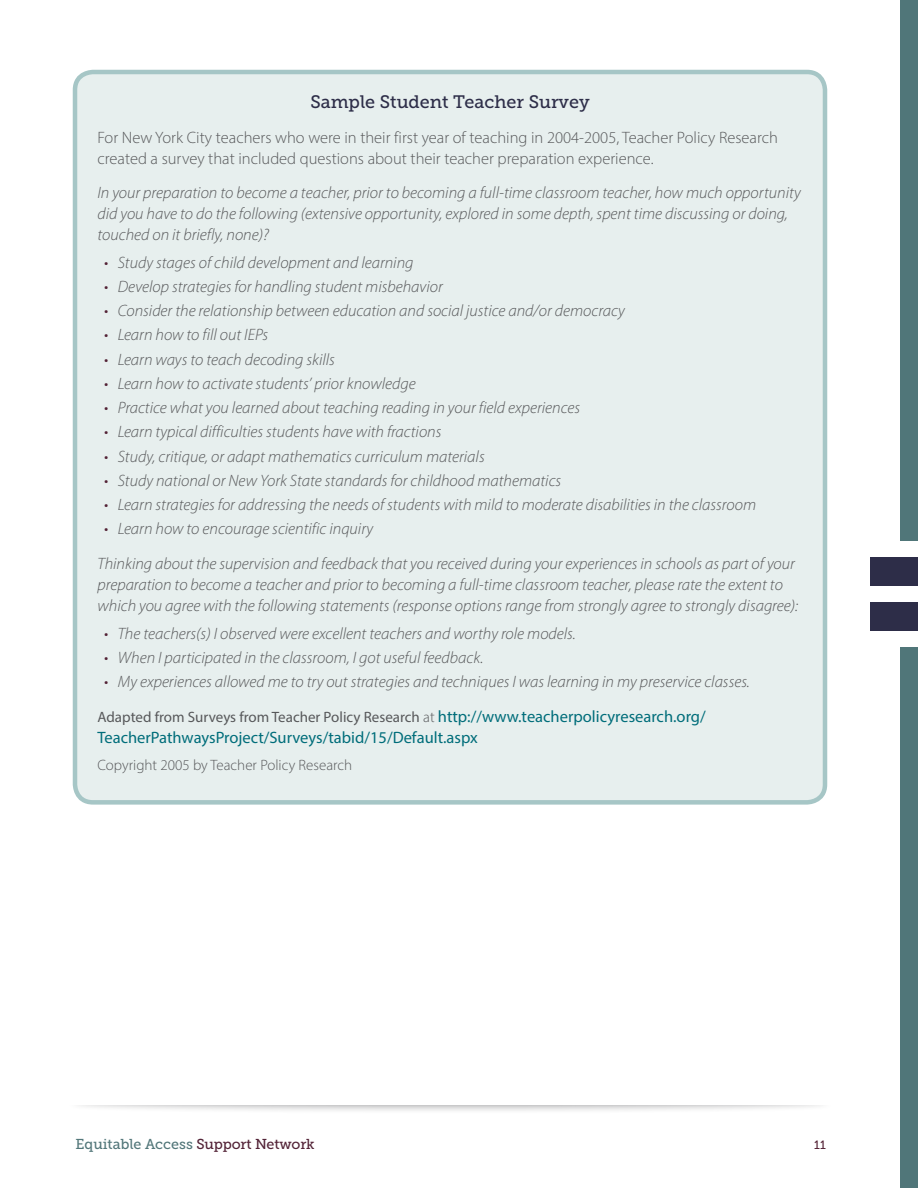
<style>
.page{position:relative;width:918px;height:1188px;background:#fff}
.page>*{position:absolute;margin:0;border:0;box-sizing:border-box;transform-origin:0 0}
.title_level_2{font:18px "Museo Slab 500";color:#2d2d48}
.title_level_2-2{font:italic 300 16.5px/21px "Myriad Pro";color:#57585a}
.title_level_2-3{font:300 16.5px/21px "Myriad Pro";color:#57585a}
.title_level_2-4{font:16.5px "Myriad Pro";color:#006d7a}
.title_level_2-5{font:15px "Myriad Pro";color:#57585a}
.title_level_2-6{font:300 15px "Myriad Pro";color:#57585a}
.t1{font:14.25px "Museo Slab 500";letter-spacing:-.01em;color:#53777a}
.t2{font:12px "Museo Slab 500";color:#542336}
.s1{color:#542336}
.s2{font-weight:300}
.s3{font-size:16.5px;color:#006d7a}
.s4{color:#532337}
</style>
<div class="page">
<div style="left:900px;top:0;width:18px;height:541px;background:#507679"></div>
<div style="left:870px;top:557px;width:48px;height:29px;background:#2d2d48"></div>
<div style="left:870px;top:602px;width:48px;height:29px;background:#2d2d48"></div>
<div style="left:900px;top:647px;width:18px;height:541px;background:#507679"></div>
<div style="left:67px;top:1088px;width:767px;height:26px;background:#808083;opacity:.75"></div>
<div style="left:37px;top:1082px;width:827px;height:24px;background:#fff"></div>
<div style="left:75px;top:72px;width:750px;height:730px;background:#e7efee;border-radius:18px"></div>
<div style="left:73px;top:70px;width:754px;height:735px;border:4px solid #a6c6c6;border-radius:18px"></div>
<p class="title_level_2" style="left:310px;top:92px;width:281px">Sample Student Teacher Survey</p>
<p class="title_level_2-3" style="left:98px;top:126px;width:682px">For New York City teachers who were in their first year of teaching in 2004-2005, Teacher Policy Research created a survey that included questions about their teacher preparation experience.</p>
<p class="title_level_2-2" style="left:98px;top:182px;width:705px">In your preparation to become a teacher, prior to becoming a full-time classroom teacher, how much opportunity did you have to do the following (extensive opportunity, explored in some depth, spent time discussing or doing, touched on it briefly, none)?</p>
<p class="title_level_2-2" style="left:104px;top:252px;width:311px"><span class="s1">•</span> Study stages of child development and learning</p>
<p class="title_level_2-2" style="left:104px;top:276px;width:340px"><span class="s1">•</span> Develop strategies for handling student misbehavior</p>
<p class="title_level_2-2" style="left:104px;top:300px;width:522px"><span class="s1">•</span> Consider the relationship between education and social justice and/or democracy</p>
<p class="title_level_2-2" style="left:104px;top:324px;width:166px"><span class="s1">•</span> Learn how to fill out IEPs</p>
<p class="title_level_2-2" style="left:104px;top:349px;width:232px"><span class="s1">•</span> Learn ways to teach decoding skills</p>
<p class="title_level_2-2" style="left:104px;top:373px;width:313px"><span class="s1">•</span> Learn how to activate students’ prior knowledge</p>
<p class="title_level_2-2" style="left:104px;top:397px;width:477px"><span class="s1">•</span> Practice what you learned about teaching reading in your field experiences</p>
<p class="title_level_2-2" style="left:104px;top:421px;width:339px"><span class="s1">•</span> Learn typical difficulties students have with fractions</p>
<p class="title_level_2-2" style="left:104px;top:446px;width:382px"><span class="s1">•</span> Study, critique, or adapt mathematics curriculum materials</p>
<p class="title_level_2-2" style="left:104px;top:470px;width:459px"><span class="s1">•</span> Study national or New York State standards for childhood mathematics</p>
<p class="title_level_2-2" style="left:104px;top:494px;width:653px"><span class="s1">•</span> Learn strategies for addressing the needs of students with mild to moderate disabilities in the classroom</p>
<p class="title_level_2-2" style="left:104px;top:518px;width:270px"><span class="s1">•</span> Learn how to encourage scientific inquiry</p>
<p class="title_level_2-2" style="left:98px;top:553px;width:702px">Thinking about the supervision and feedback that you received during your experiences in schools as part of your preparation to become a teacher and prior to becoming a full-time classroom teacher, please rate the extent to which you agree with the following statements (response options range from strongly agree to strongly disagree):</p>
<p class="title_level_2-2" style="left:104px;top:623px;width:473px"><span class="s1">•</span> The teachers(s) I observed were excellent teachers and worthy role models.</p>
<p class="title_level_2-2" style="left:104px;top:647px;width:381px"><span class="s1">•</span> When I participated in the classroom, I got useful feedback.</p>
<p class="title_level_2-2" style="left:104px;top:671px;width:647px"><span class="s1">•</span> My experiences allowed me to try out strategies and techniques I was learning in my preservice classes.</p>
<p class="title_level_2-5" style="left:98px;top:707px;width:610px">Adapted from Surveys from Teacher Policy Research <span class="s2">at</span> <span class="s3">http://www.teacherpolicyresearch.org/</span></p>
<p class="title_level_2-4" style="left:98px;top:727px;width:382px">TeacherPathwaysProject/Surveys/tabid/15/Default.aspx</p>
<p class="title_level_2-6" style="left:98px;top:756px;width:256px">Copyright 2005 by Teacher Policy Research</p>
<p class="t1" style="left:76px;top:1136px;width:241px">Equitable Access <span class="s4">Support Network</span></p>
<p class="t2" style="left:814px;top:1138px;width:13px">11</p>
</div>
